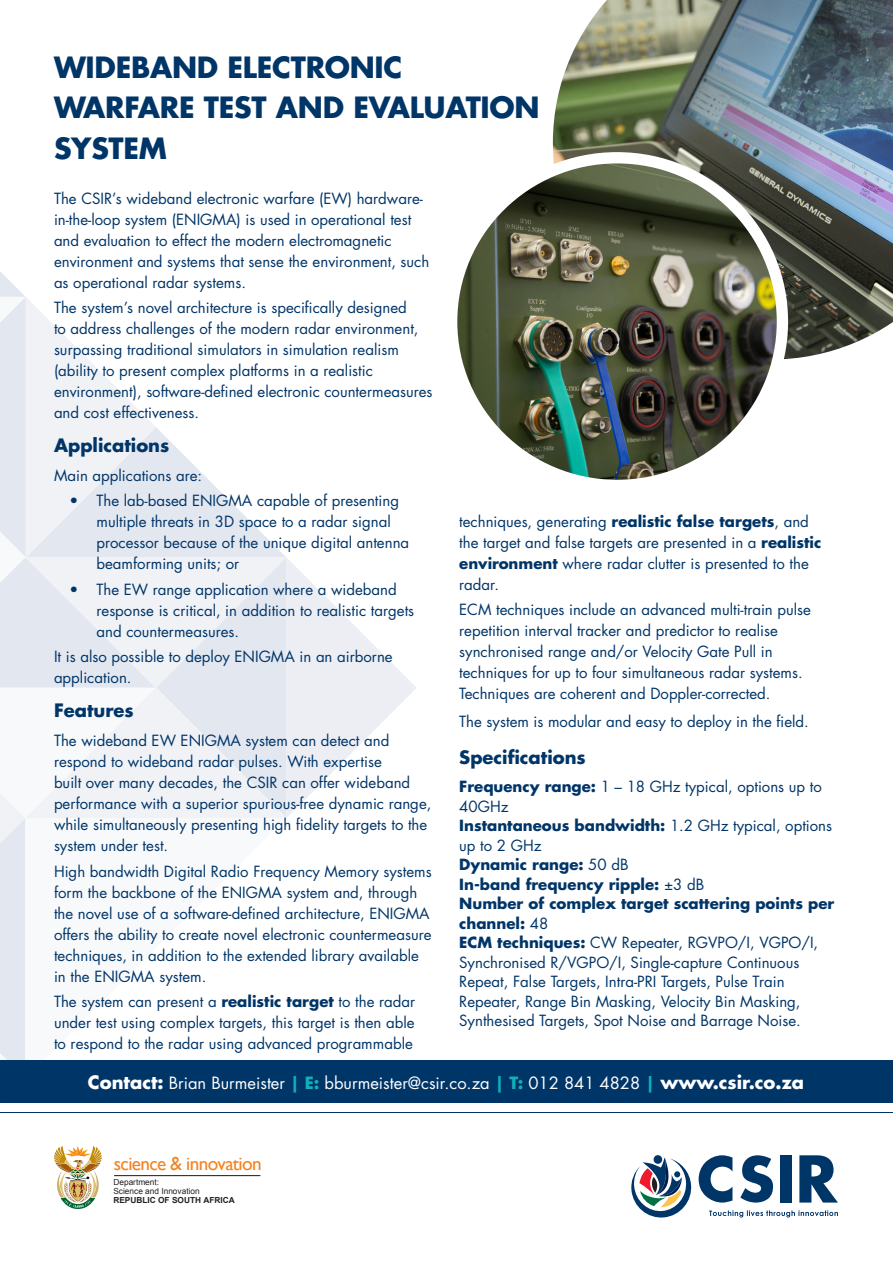
<style>
.page{position:relative;width:893px;height:1263px;background:#fff}
.page>*{position:absolute;margin:0;border:0;box-sizing:border-box;transform-origin:0 0}
.t1{font:700 28.5px/40.5px "Futura Std";letter-spacing:-.01em;color:#003568}
.t2{font:19.2px "Gill Sans";letter-spacing:-.035em;color:#f58220}
.Body_copy{font:700 18px "Futura Std";color:#003568}
.t3{font:16.5px "Futura Std";color:#fff}
.t4{font:15px/21px "Futura Std";color:#003568}
.t5{font:700 15px/19.5px "Futura Std";color:#003568}
.t6{font:8.25px "Arial";color:#231f20}
.t7{font:700 8.25px "Arial";color:#231f20}
.s1{font-weight:700}
.s2{font-weight:400}
.s3{font-weight:700;font-size:18px}
.s4{font-weight:700;color:#10b1b9}
</style>
<div class="page">
<hr style="left:0;top:1112px;width:893px;height:1px;background:#003568">
<svg style="left:0;top:271px;width:416px;height:938px"></svg>
<svg style="left:631px;top:1157px;width:61px;height:61px"></svg>
<svg style="left:709px;top:1210px;width:129px;height:7px"></svg>
<div style="left:781px;top:1155px;width:11px;height:47px;background:#003568"></div>
<svg style="left:699px;top:1155px;width:33px;height:47px"></svg>
<svg style="left:740px;top:1155px;width:33px;height:47px"></svg>
<svg style="left:799px;top:1155px;width:39px;height:47px"></svg>
<div style="left:0;top:1060px;width:893px;height:43px;background:#003568"></div>
<img style="left:552px;top:0;width:341px;height:360px">
<img style="left:458px;top:161px;width:324px;height:318px">
<div style="left:446px;top:152px;width:342px;height:339px;border:11px solid #fff;border-radius:50%"></div>
<p class="t1" style="left:54px;top:46px;width:487px">WIDEBAND ELECTRONIC<br>WARFARE TEST AND EVALUATION<br>SYSTEM</p>
<p class="t4" style="left:54px;top:188px;width:377px">The CSIR’s wideband electronic warfare (EW) hardware&shy;in-the-loop system (ENIGMA) is used in operational test and evaluation to effect the modern electromagnetic environment and systems that sense the environment, such as operational radar systems.</p>
<p class="t4" style="left:54px;top:297px;width:380px">The system’s novel architecture is specifically designed<br>to address challenges of the modern radar environment, surpassing traditional simulators in simulation realism (ability to present complex platforms in a realistic environment), software-defined electronic countermeasures and cost effectiveness.</p>
<p class="Body_copy" style="left:54px;top:433px;width:117px">Applications</p>
<p class="t4" style="left:54px;top:465px;width:150px">Main applications are:</p>
<p class="t4" style="left:97px;top:491px;width:314px;text-indent:-27px">• The lab-based ENIGMA capable of presenting multiple threats in 3D space to a radar signal processor because of the unique digital antenna beamforming units; or</p>
<p class="t4" style="left:97px;top:579px;width:319px;text-indent:-27px">• The EW range application where a wideband response is critical, in addition to realistic targets and countermeasures.</p>
<p class="t4" style="left:54px;top:646px;width:340px">It is also possible to deploy ENIGMA in an airborne application.</p>
<p class="Body_copy" style="left:54px;top:698px;width:81px">Features</p>
<p class="t4" style="left:54px;top:730px;width:379px">The wideband EW ENIGMA system can detect and respond to wideband radar pulses. With expertise<br>built over many decades, the CSIR can offer wideband performance with a superior spurious-free dynamic range, while simultaneously presenting high fidelity targets to the system under test.</p>
<p class="t4" style="left:54px;top:861px;width:379px">High bandwidth Digital Radio Frequency Memory systems form the backbone of the ENIGMA system and, through the novel use of a software-defined architecture, ENIGMA offers the ability to create novel electronic countermeasure techniques, in addition to the extended library available in the ENIGMA system.</p>
<p class="t4" style="left:54px;top:991px;width:363px;text-align:justify">The system can present a <span class="s1">realistic target</span> to the radar under test using complex targets, this target is then able to respond to the radar using advanced programmable</p>
<p class="t4" style="left:459px;top:511px;width:364px">techniques, generating <span class="s1">realistic false targets</span>, and the target and false targets are presented in a <span class="s1">realistic environment</span> where radar clutter is presented to the radar.</p>
<p class="t4" style="left:459px;top:599px;width:353px">ECM techniques include an advanced multi-train pulse repetition interval tracker and predictor to realise synchronised range and/or Velocity Gate Pull in techniques for up to four simultaneous radar systems.<br>Techniques are coherent and Doppler-corrected.</p>
<p class="t4" style="left:459px;top:712px;width:351px">The system is modular and easy to deploy in the field.</p>
<p class="Body_copy" style="left:459px;top:745px;width:128px">Specifications</p>
<p class="t4" style="left:459px;top:777px;width:364px;line-height:19.5px"><span class="s1">Frequency range:</span> 1 – 18 GHz typical, options up to<br>40GHz</p>
<p class="t4" style="left:459px;top:816px;width:374px;line-height:19.5px"><span class="s1">Instantaneous bandwidth:</span> 1.2 GHz typical, options up to 2 GHz</p>
<p class="t5" style="left:459px;top:855px;width:171px">Dynamic range: <span class="s2">50 dB</span></p>
<p class="t5" style="left:459px;top:874px;width:247px">In-band frequency ripple: <span class="s2">±3 dB</span></p>
<p class="t5" style="left:459px;top:894px;width:377px">Number of complex target scattering points per channel: <span class="s2">48</span></p>
<p class="t4" style="left:459px;top:933px;width:360px;line-height:19.5px"><span class="s1">ECM techniques:</span> CW Repeater, RGVPO/I, VGPO/I, Synchronised R/VGPO/I, Single-capture Continuous Repeat, False Targets, Intra-PRI Targets, Pulse Train Repeater, Range Bin Masking, Velocity Bin Masking, Synthesised Targets, Spot Noise and Barrage Noise.</p>
<p class="t3" style="left:88px;top:1072px;width:718px"><span class="s3">Contact:</span> Brian Burmeister <span class="s4">| E:</span> bburmeister@csir.co.za <span class="s4">| T:</span> 012 841 4828 <span class="s4">|</span> <span class="s3">www.csir.co.za</span></p>
<p class="t2" style="left:114px;top:1152px;width:149px">science &amp; innovation</p>
<p class="t6" style="left:113px;top:1177px;width:47px">Department:</p>
<p class="t7" style="left:113px;top:1195px;width:123px">REPUBLIC OF SOUTH AFRICA</p>
<p class="t6" style="left:113px;top:1186px;width:88px">Science and Innovation</p>
</div>
